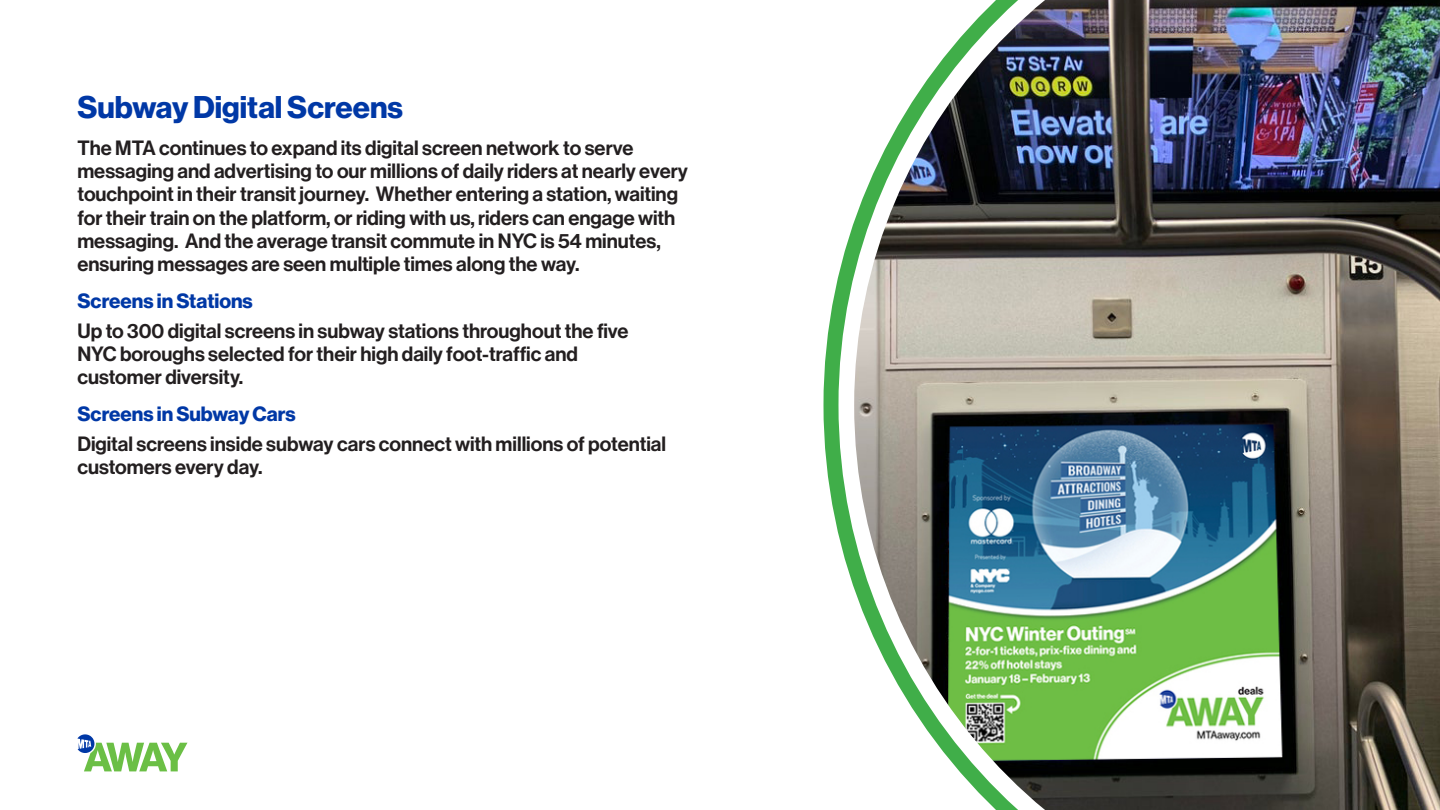
<style>
.page{position:relative;width:1440px;height:810px;background:#fff}
.page>*{position:absolute;margin:0;border:0;box-sizing:border-box;transform-origin:0 0}
.t1{font:30.75px "N Haas Grotesk DS Pro 75 Bd";color:#0038a6}
.t2{font:20.25px/23.2px "N Haas Grotesk DS Pro 65 Md";color:#231f20}
.t3{font:20.25px "N Haas Grotesk DS Pro 75 Bd";color:#0038a6}
</style>
<div class="page">
<svg style="left:823px;top:274px;width:16px;height:262px"></svg>
<img style="left:839px;top:0;width:601px;height:810px">
<svg style="left:77px;top:734px;width:110px;height:37px"></svg>
<p class="t1" style="left:77px;top:89px;width:327px">Subway Digital Screens</p>
<p class="t2" style="left:77px;top:137px;width:612px">The MTA continues to expand its digital screen network to serve messaging and advertising to our millions of daily riders at nearly every touchpoint in their transit journey. Whether entering a station, waiting for their train on the platform, or riding with us, riders can engage with messaging. And the average transit commute in NYC is 54 minutes, ensuring messages are seen multiple times along the way.</p>
<p class="t3" style="left:77px;top:289px;width:177px">Screens in Stations</p>
<p class="t2" style="left:77px;top:320px;width:553px">Up to 300 digital screens in subway stations throughout the five<br>NYC boroughs selected for their high daily foot-traffic and customer diversity.</p>
<p class="t3" style="left:77px;top:402px;width:220px">Screens in Subway Cars</p>
<p class="t2" style="left:77px;top:433px;width:590px">Digital screens inside subway cars connect with millions of potential customers every day.</p>
</div>
